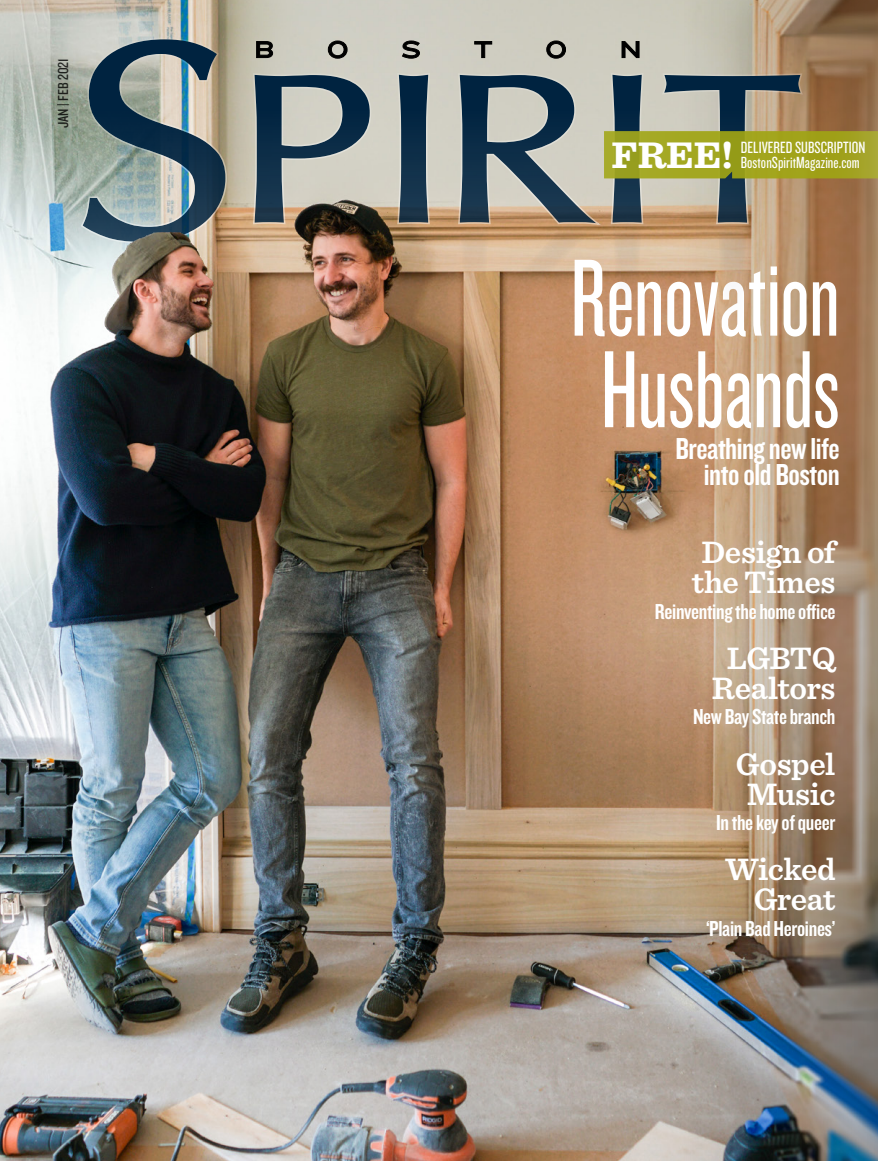
<style>
.page{position:relative;width:878px;height:1161px;background:#fff}
.page>*{position:absolute;margin:0;border:0;box-sizing:border-box;transform-origin:0 0}
.t1{font:114px/91.5px "Knockout HTF27 Junior Bantamwt";letter-spacing:-.005em;color:#fff}
.t2{font:700 38.7px "Sentinel";color:#fff}
.t3{font:600 32.4px/30px "Sentinel";letter-spacing:-.015em;color:#fff;text-align:center}
.t4{font:31.5px/25.5px "Knockout HTF49 Liteweight";letter-spacing:-.015em;color:#fff;text-align:right}
.t5{font:22.5px "Knockout HTF49 Liteweight";letter-spacing:-.015em;color:#fff}
.t6{font:16.95px "Knockout HTF28 Junior Featherwt";letter-spacing:.005em;color:#fff}
.t7{font:16.8px "Knockout HTF28 Junior Featherwt";letter-spacing:.005em;color:#fff}
.t8{font:15px "Knockout HTF29 Junior Liteweight";color:#000}
</style>
<div class="page">
<img style="left:0;top:0;width:680px;height:1161px">
<img style="left:680px;top:0;width:198px;height:1161px">
<img style="left:83px;top:245px;width:717px;height:114px">
<img style="left:80px;top:36px;width:723px;height:209px">
<svg style="left:604px;top:131px;width:274px;height:47px;background:#9fa31f"></svg>
<p class="t8" style="left:56px;top:128px;width:71px;rotate:-90deg">JAN | FEB 2021</p>
<h2 class="t2" style="left:611px;top:124px;width:123px">FREE!</h2>
<p class="t6" style="left:740px;top:139px;width:126px">DELIVERED SUBSCRIPTION</p>
<p class="t7" style="left:740px;top:154px;width:120px">BostonSpiritMagazine.com</p>
<h1 class="t1" style="left:570px;top:255px;width:271px">Renovation<br>Husbands</h1>
<h3 class="t4" style="left:675px;top:437px;width:166px">Breathing new life into old Boston</h3>
<h3 class="t3" style="left:691px;top:536px;width:145px">Design of the Times</h3>
<p class="t5" style="left:655px;top:600px;width:182px">Reinventing the home office</p>
<h3 class="t3" style="left:711px;top:642px;width:125px">LGBTQ<br>Realtors</h3>
<p class="t5" style="left:693px;top:706px;width:144px">New Bay State branch</p>
<h3 class="t3" style="left:735px;top:747px;width:101px">Gospel<br>Music</h3>
<p class="t5" style="left:716px;top:811px;width:121px">In the key of queer</p>
<h3 class="t3" style="left:725px;top:853px;width:112px;text-align:right">Wicked<br>Great</h3>
<p class="t5" style="left:706px;top:917px;width:131px">‘Plain Bad Heroines’</p>
</div>
